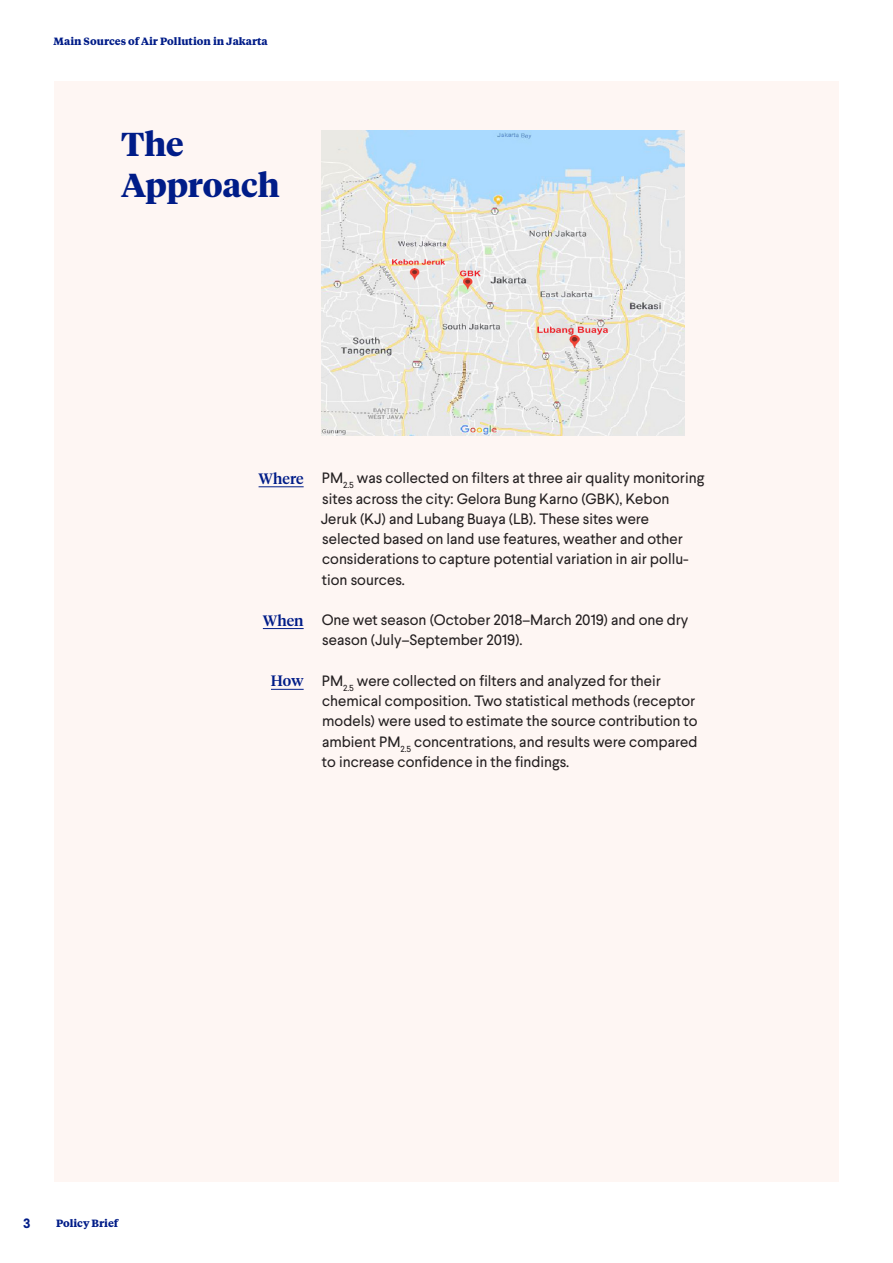
<style>
.page{position:relative;width:893px;height:1263px;background:#fff}
.page>*{position:absolute;margin:0;border:0;box-sizing:border-box;transform-origin:0 0}
.t1{font:700 33px "Tiempos Headline";color:#001c88}
.t2{font:15px/20.2px "Larsseit";color:#231f20}
.t3{font:500 15px "Tiempos Headline";letter-spacing:.005em;color:#001c88}
.t4{font:700 13.5px "Larsseit";color:#001c88}
.Running_Headings{font:700 10.5px "Tiempos Text";color:#001c88}
</style>
<div class="page">
<div style="left:54px;top:81px;width:785px;height:1101px;background:#fef6f3"></div>
<img style="left:322px;top:130px;width:362px;height:306px">
<hr style="left:259px;top:486px;width:45px;height:1px;background:#001c88">
<hr style="left:263px;top:628px;width:41px;height:1px;background:#001c88">
<hr style="left:271px;top:689px;width:33px;height:1px;background:#001c88">
<p class="Running_Headings" style="left:54px;top:34px;width:216px">Main Sources of Air Pollution in Jakarta</p>
<p class="t1" style="left:121px;top:122px;width:64px">The</p>
<p class="t1" style="left:121px;top:162px;width:160px">Approach</p>
<p class="t3" style="left:259px;top:468px;width:47px">Where</p>
<p class="t3" style="left:263px;top:610px;width:42px">When</p>
<p class="t3" style="left:271px;top:671px;width:34px">How</p>
<p class="t2" style="left:321px;top:468px;width:385px">PM<sub>2.5</sub> was collected on filters at three air quality monitoring sites across the city: Gelora Bung Karno (GBK), Kebon Jeruk (KJ) and Lubang Buaya (LB). These sites were selected based on land use features, weather and other considerations to capture potential variation in air pollu&shy;tion sources.</p>
<p class="t2" style="left:322px;top:610px;width:368px">One wet season (October 2018–March 2019) and one dry season (July–September 2019).</p>
<p class="t2" style="left:322px;top:670px;width:377px">PM<sub>2.5</sub> were collected on filters and analyzed for their chemical composition. Two statistical methods (receptor models) were used to estimate the source contribution to ambient PM<sub>2.5</sub> concentrations, and results were compared to increase confidence in the findings.</p>
<p class="t4" style="left:23px;top:1214px;width:9px">3</p>
<p class="Running_Headings" style="left:56px;top:1215px;width:64px">Policy Brief</p>
</div>
